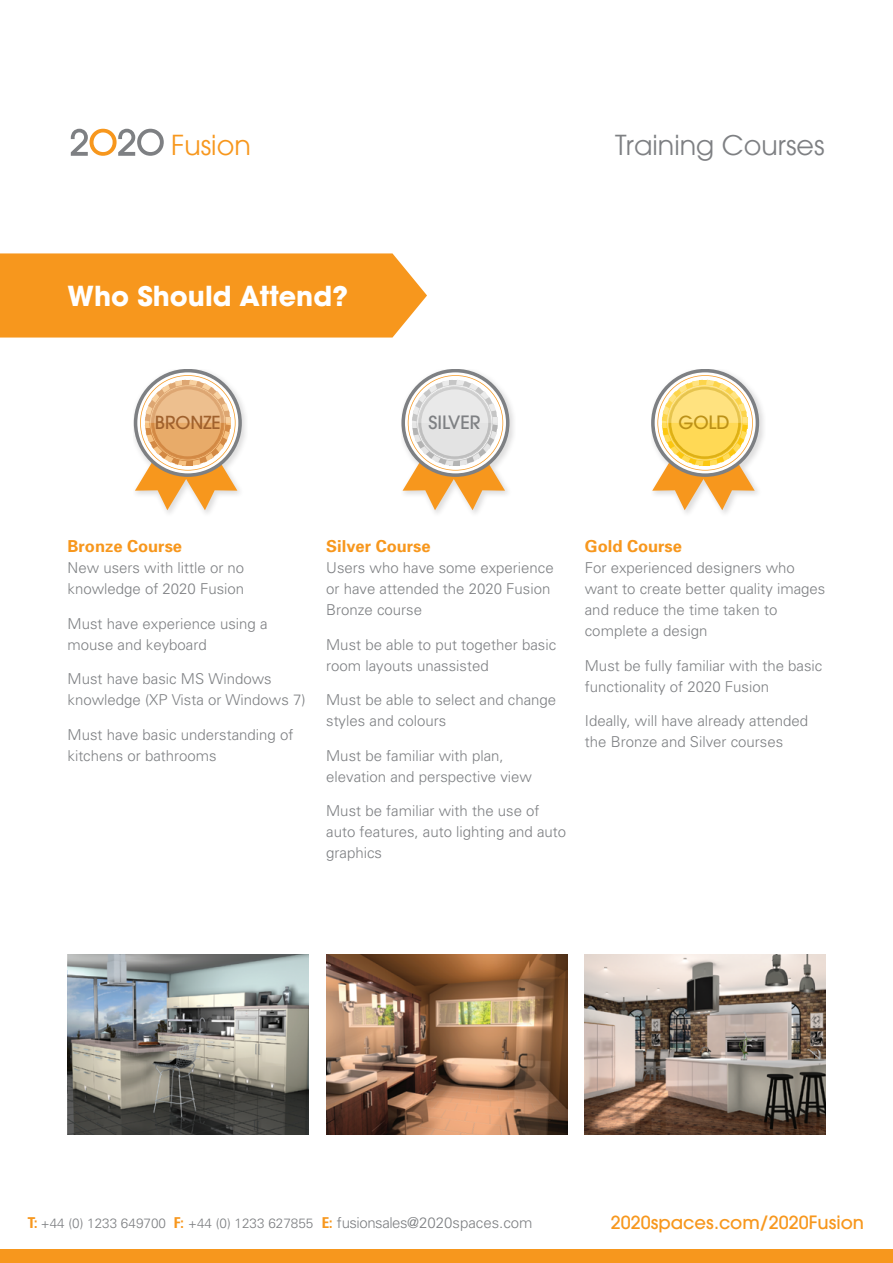
<style>
.page{position:relative;width:893px;height:1263px;background:#fff}
.page>*{position:absolute;margin:0;border:0;box-sizing:border-box;transform-origin:0 0}
.t1{font:700 27px "Avant Garde";color:#fff}
.t2{font:27px "Avant Garde";color:#7e8083}
.t3{font:27px "Avant Garde";color:#f7971d}
.t4{font:500 18px "Avant Garde";color:#f7971d}
.t5{font:500 18px "Avant Garde";color:#7e8083}
.t6{font:500 18px "Avant Garde";color:#bc9117}
.t7{font:500 17.7px "Avant Garde";color:#a0612d}
.t8{font:700 16.5px "Univers";color:#f7971d}
.t9{font:300 15px/21px "Univers";color:#7e8083}
.t10{font:300 13.5px "Univers";color:#7e8083}
.s1{font-weight:700;font-stretch:condensed;font-size:15px;color:#f7971d}
.s2{font-size:15px}
</style>
<div class="page">
<svg style="left:71px;top:129px;width:93px;height:27px"></svg>
<div style="left:0;top:1249px;width:893px;height:14px;background:#f7971d"></div>
<img style="left:68px;top:954px;width:240px;height:180px">
<img style="left:326px;top:954px;width:241px;height:180px">
<img style="left:585px;top:954px;width:240px;height:180px">
<img style="left:165px;top:405px;width:81px;height:108px">
<svg style="left:134px;top:369px;width:108px;height:141px"></svg>
<img style="left:683px;top:403px;width:81px;height:110px">
<svg style="left:651px;top:369px;width:108px;height:141px"></svg>
<img style="left:433px;top:403px;width:81px;height:110px">
<svg style="left:401px;top:369px;width:108px;height:141px"></svg>
<div style="left:0;top:253px;width:427px;height:85px;background:#f7971d"></div>
<h1 class="t3" style="left:171px;top:130px;width:81px">Fusion</h1>
<h1 class="t2" style="left:615px;top:129px;width:211px">Training Courses</h1>
<h1 class="t1" style="left:68px;top:279px;width:282px">Who Should Attend?</h1>
<p class="t7" style="left:155px;top:411px;width:67px">BRONZE</p>
<p class="t5" style="left:428px;top:411px;width:53px">SILVER</p>
<p class="t6" style="left:678px;top:411px;width:53px">GOLD</p>
<p class="t8" style="left:68px;top:536px;width:116px">Bronze Course</p>
<p class="t9" style="left:68px;top:557px;width:178px">New users with little or no knowledge of 2020 Fusion</p>
<p class="t9" style="left:68px;top:613px;width:202px">Must have experience using a mouse and keyboard</p>
<p class="t9" style="left:68px;top:668px;width:240px">Must have basic MS Windows knowledge (XP Vista or Windows 7)</p>
<p class="t9" style="left:68px;top:724px;width:227px">Must have basic understanding of kitchens or bathrooms</p>
<p class="t8" style="left:326px;top:536px;width:106px">Silver Course</p>
<p class="t9" style="left:326px;top:557px;width:229px">Users who have some experience or have attended the 2020 Fusion<br>Bronze course</p>
<p class="t9" style="left:326px;top:634px;width:232px">Must be able to put together basic room layouts unassisted</p>
<p class="t9" style="left:326px;top:689px;width:232px">Must be able to select and change styles and colours</p>
<p class="t9" style="left:326px;top:745px;width:207px">Must be familiar with plan, elevation and perspective view</p>
<p class="t9" style="left:326px;top:800px;width:242px">Must be familiar with the use of auto features, auto lighting and auto graphics</p>
<p class="t8" style="left:585px;top:536px;width:99px">Gold Course</p>
<p class="t9" style="left:585px;top:557px;width:242px">For experienced designers who want to create better quality images and reduce the time taken to complete a design</p>
<p class="t9" style="left:585px;top:655px;width:239px">Must be fully familiar with the basic functionality of 2020 Fusion</p>
<p class="t9" style="left:585px;top:710px;width:225px">Ideally, will have already attended the Bronze and Silver courses</p>
<p class="t10" style="left:28px;top:1215px;width:506px"><span class="s1">T:</span> +44 (0) 1233 649700 <span class="s1">F:</span> +44 (0) 1233 627855 <span class="s1">E:</span> <span class="s2">fusionsales@2020spaces.com</span></p>
<p class="t4" style="left:611px;top:1211px;width:255px">2020spaces.com/2020Fusion</p>
</div>
